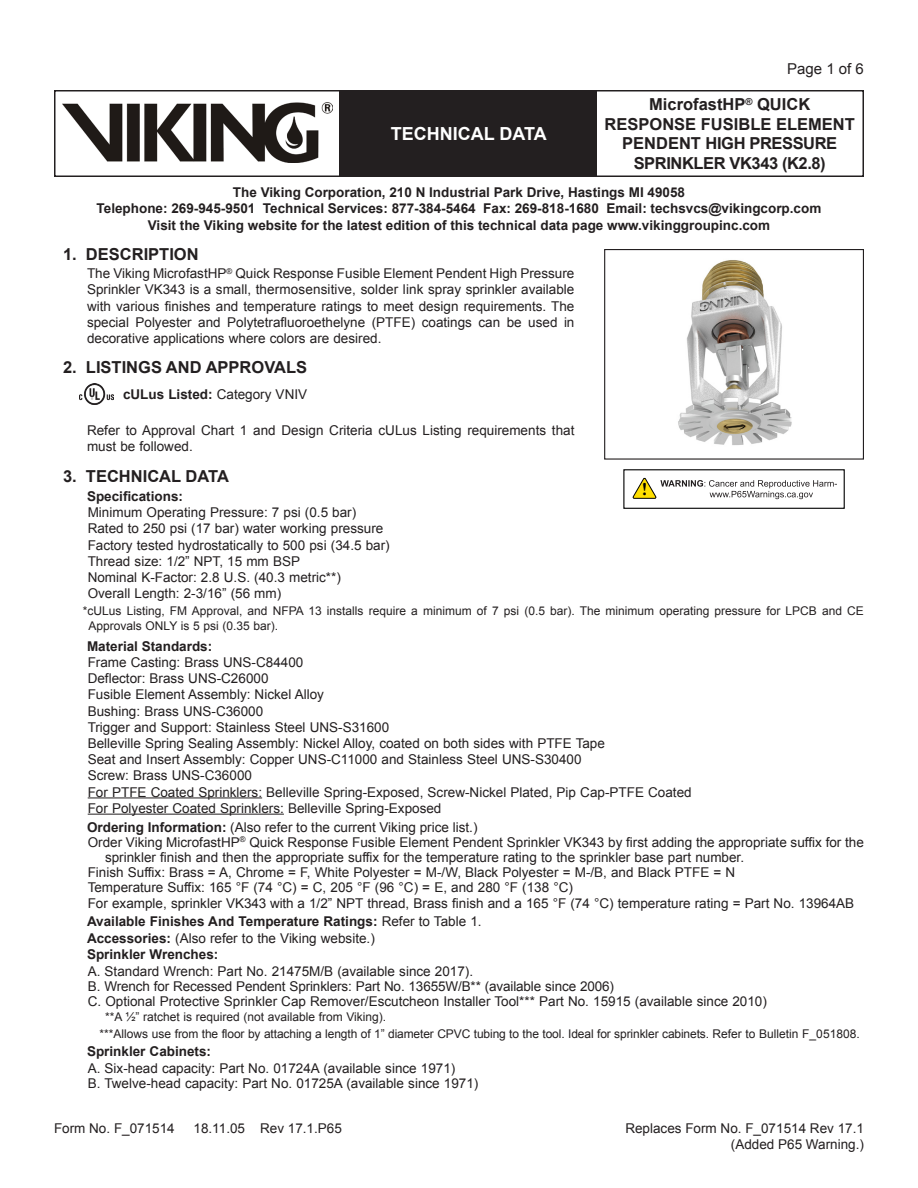
<style>
.page{position:relative;width:918px;height:1188px;background:#fff}
.page>*{position:absolute;margin:0;border:0;box-sizing:border-box;transform-origin:0 0}
.t1{font:700 18px "Arial";color:#fff}
.Heading{font:700 16.5px/19.5px "Arial";color:#231f20;text-align:center}
.t2{font:15px "Arial";color:#231f20}
.Technical_Data{font:13.5px/15px "Arial";color:#231f20}
.Body_Text{font:13.5px/16.2px "Arial";color:#231f20;text-align:justify}
.Body_Text-2{font:700 13.5px/16.2px "Arial";color:#231f20;text-align:center}
.Heading_2{font:13.5px "Arial";color:#231f20}
.Right_Date{font:13.5px "Arial";color:#231f20}
.Heading_2-2{font:700 13.5px "Arial";color:#231f20}
.Approval_Text{font:700 13.5px "Arial";color:#231f20}
.Asterisk_2{font:12px/15px "Arial";color:#231f20}
.Technical_Data-2{font:12px "Arial";color:#231f20}
.s1{font-weight:400}
.s2{font-weight:700}
</style>
<div class="page">
<div style="left:54px;top:90px;width:810px;height:87px;border:2px solid #231f20"></div>
<div style="left:340px;top:91px;width:257px;height:85px;background:#231f20"></div>
<img style="left:63px;top:102px;width:269px;height:60px">
<hr style="left:88px;top:797px;width:174px;height:1px;background:#231f20">
<hr style="left:88px;top:814px;width:196px;height:1px;background:#231f20">
<div style="left:604px;top:249px;width:260px;height:211px;border:1px solid #231f20"></div>
<img style="left:678px;top:260px;width:114px;height:185px">
<img style="left:79px;top:384px;width:35px;height:21px">
<svg style="left:632px;top:477px;width:205px;height:22px"></svg>
<h1 class="t1" style="left:391px;top:121px;width:157px">TECHNICAL DATA</h1>
<p class="t2" style="left:787px;top:59px;width:78px">Page 1 of 6</p>
<p class="Heading" style="left:605px;top:95px;width:252px">MicrofastHP<sup>®</sup> QUICK<br>RESPONSE FUSIBLE ELEMENT<br>PENDENT HIGH PRESSURE<br>SPRINKLER VK343 (K2.8)</p>
<p class="Body_Text-2" style="left:97px;top:185px;width:726px">The Viking Corporation, 210 N Industrial Park Drive, Hastings MI 49058<br>Telephone: 269-945-9501 Technical Services: 877-384-5464 Fax: 269-818-1680 Email: techsvcs@vikingcorp.com<br>Visit the Viking website for the latest edition of this technical data page www.vikinggroupinc.com</p>
<p class="Heading" style="left:63px;top:245px;width:137px">1. DESCRIPTION</p>
<p class="Body_Text" style="left:87px;top:266px;width:489px">The Viking MicrofastHP<sup>®</sup> Quick Response Fusible Element Pendent High Pressure Sprinkler VK343 is a small, thermosensitive, solder link spray sprinkler available with various finishes and temperature ratings to meet design requirements. The special Polyester and Polytetrafluoroethelyne (PTFE) coatings can be used in decorative applications where colors are desired.</p>
<p class="Heading" style="left:63px;top:358px;width:246px">2. LISTINGS AND APPROVALS</p>
<p class="Approval_Text" style="left:123px;top:385px;width:186px">cULus Listed: <span class="s1">Category VNIV</span></p>
<p class="Body_Text" style="left:87px;top:423px;width:489px">Refer to Approval Chart 1 and Design Criteria cULus Listing requirements that must be followed.</p>
<p class="Heading" style="left:63px;top:467px;width:167px">3. TECHNICAL DATA</p>
<p class="Heading_2-2" style="left:87px;top:487px;width:98px">Specifications:</p>
<p class="Technical_Data" style="left:88px;top:505px;width:270px">Minimum Operating Pressure: 7 psi (0.5 bar)</p>
<p class="Technical_Data" style="left:88px;top:521px;width:297px">Rated to 250 psi (17 bar) water working pressure</p>
<p class="Technical_Data" style="left:88px;top:538px;width:304px">Factory tested hydrostatically to 500 psi (34.5 bar)</p>
<p class="Technical_Data" style="left:88px;top:554px;width:214px">Thread size: 1/2” NPT, 15 mm BSP</p>
<p class="Technical_Data" style="left:88px;top:570px;width:255px">Nominal K-Factor: 2.8 U.S. (40.3 metric**)</p>
<p class="Technical_Data" style="left:88px;top:586px;width:195px">Overall Length: 2-3/16” (56 mm)</p>
<p class="Asterisk_2" style="left:89px;top:603px;width:777px;text-indent:-6px">*cULus Listing, FM Approval, and NFPA 13 installs require a minimum of 7 psi (0.5 bar). The minimum operating pressure for LPCB and CE<br>Approvals ONLY is 5 psi (0.35 bar).</p>
<p class="Heading_2-2" style="left:87px;top:637px;width:127px">Material Standards:</p>
<p class="Technical_Data" style="left:88px;top:655px;width:217px">Frame Casting: Brass UNS-C84400</p>
<p class="Technical_Data" style="left:88px;top:671px;width:182px">Deflector: Brass UNS-C26000</p>
<p class="Technical_Data" style="left:88px;top:687px;width:238px">Fusible Element Assembly: Nickel Alloy</p>
<p class="Technical_Data" style="left:88px;top:703px;width:177px">Bushing: Brass UNS-C36000</p>
<p class="Technical_Data" style="left:88px;top:720px;width:303px">Trigger and Support: Stainless Steel UNS-S31600</p>
<p class="Technical_Data" style="left:88px;top:736px;width:519px">Belleville Spring Sealing Assembly: Nickel Alloy, coated on both sides with PTFE Tape</p>
<p class="Technical_Data" style="left:88px;top:752px;width:495px">Seat and Insert Assembly: Copper UNS-C11000 and Stainless Steel UNS-S30400</p>
<p class="Technical_Data" style="left:88px;top:768px;width:166px">Screw: Brass UNS-C36000</p>
<p class="Technical_Data" style="left:88px;top:784px;width:605px">For PTFE Coated Sprinklers: Belleville Spring-Exposed, Screw-Nickel Plated, Pip Cap-PTFE Coated</p>
<p class="Technical_Data" style="left:88px;top:801px;width:355px">For Polyester Coated Sprinklers: Belleville Spring-Exposed</p>
<p class="Heading_2" style="left:87px;top:818px;width:392px"><span class="s2">Ordering Information:</span> (Also refer to the current Viking price list.)</p>
<p class="Technical_Data" style="left:105px;top:835px;width:760px;text-indent:-17px">Order Viking MicrofastHP<sup>®</sup> Quick Response Fusible Element Pendent Sprinkler VK343 by first adding the appropriate suffix for the sprinkler finish and then the appropriate suffix for the temperature rating to the sprinkler base part number.</p>
<p class="Technical_Data" style="left:88px;top:865px;width:649px">Finish Suffix: Brass = A, Chrome = F, White Polyester = M-/W, Black Polyester = M-/B, and Black PTFE = N</p>
<p class="Technical_Data" style="left:88px;top:880px;width:487px">Temperature Suffix: 165 °F (74 °C) = C, 205 °F (96 °C) = E, and 280 °F (138 °C)</p>
<p class="Technical_Data" style="left:88px;top:896px;width:768px">For example, sprinkler VK343 with a 1/2” NPT thread, Brass finish and a 165 °F (74 °C) temperature rating = Part No. 13964AB</p>
<p class="Body_Text-2" style="left:87px;top:913px;width:396px">Available Finishes And Temperature Ratings: <span class="s1">Refer to Table 1.</span></p>
<p class="Body_Text" style="left:87px;top:930px;width:289px"><span class="s2">Accessories:</span> (Also refer to the Viking website.)</p>
<p class="Body_Text-2" style="left:87px;top:947px;width:133px">Sprinkler Wrenches:</p>
<p class="Technical_Data" style="left:88px;top:964px;width:387px">A. Standard Wrench: Part No. 21475M/B (available since 2017).</p>
<p class="Technical_Data" style="left:88px;top:979px;width:528px">B. Wrench for Recessed Pendent Sprinklers: Part No. 13655W/B** (available since 2006)</p>
<p class="Technical_Data" style="left:88px;top:994px;width:681px">C. Optional Protective Sprinkler Cap Remover/Escutcheon Installer Tool*** Part No. 15915 (available since 2010)</p>
<p class="Technical_Data-2" style="left:105px;top:1009px;width:283px">**A ½” ratchet is required (not available from Viking).</p>
<p class="Asterisk_2" style="left:100px;top:1026px;width:762px">***Allows use from the floor by attaching a length of 1” diameter CPVC tubing to the tool. Ideal for sprinkler cabinets. Refer to Bulletin F_051808.</p>
<p class="Body_Text-2" style="left:87px;top:1043px;width:126px">Sprinkler Cabinets:</p>
<p class="Technical_Data" style="left:88px;top:1060px;width:369px">A. Six-head capacity: Part No. 01724A (available since 1971)</p>
<p class="Technical_Data" style="left:88px;top:1075px;width:392px">B. Twelve-head capacity: Part No. 01725A (available since 1971)</p>
<p class="Right_Date" style="left:625px;top:1119px;width:240px">Replaces Form No. F_071514 Rev 17.1</p>
<p class="Right_Date" style="left:731px;top:1135px;width:135px">(Added P65 Warning.)</p>
<p class="Body_Text" style="left:54px;top:1120px;width:122px">Form No. F_071514</p>
<p class="Body_Text" style="left:194px;top:1120px;width:150px">18.11.05 Rev 17.1.P65</p>
</div>
